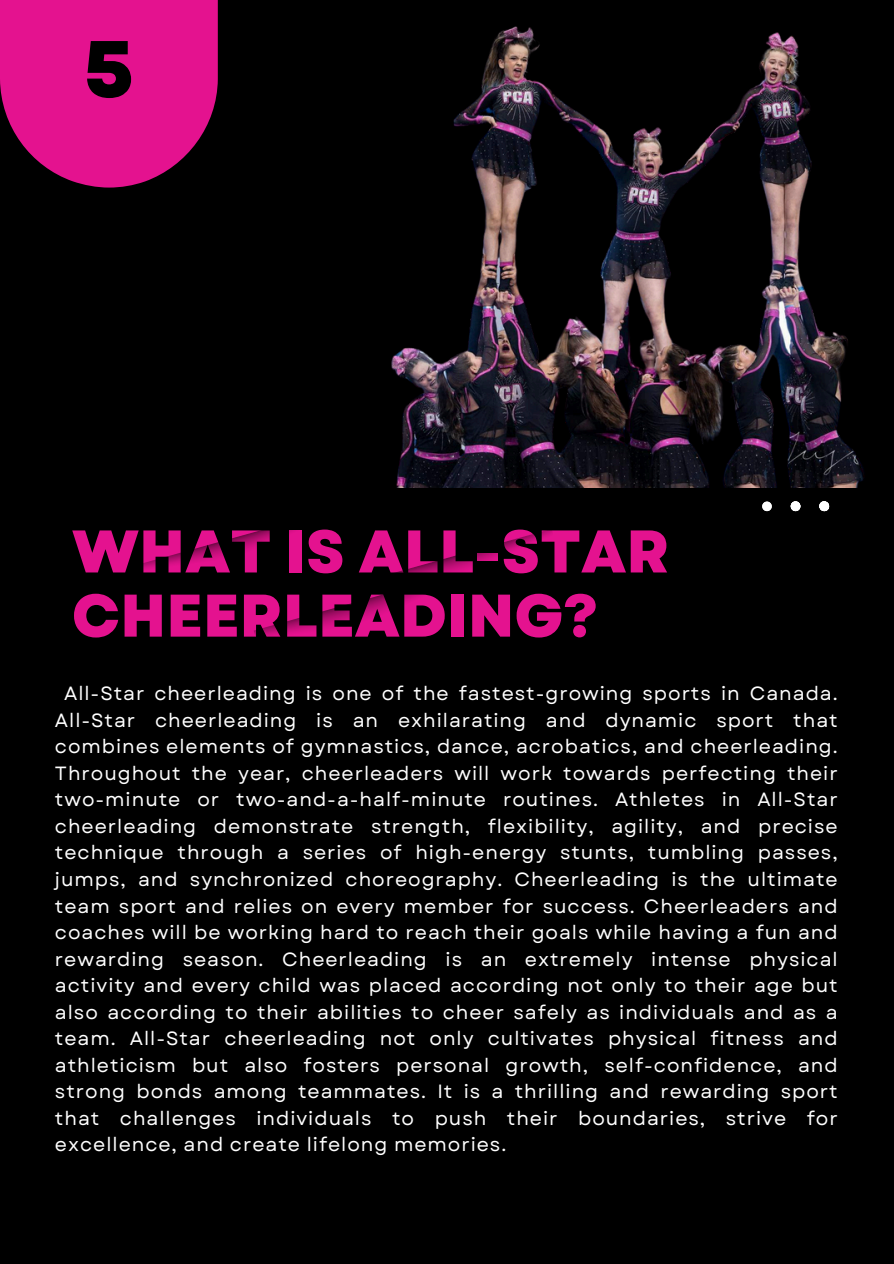
<style>
.page{position:relative;width:894px;height:1264px;background:#fff}
.page>*{position:absolute;margin:0;border:0;box-sizing:border-box;transform-origin:0 0}
.t1{font:800 79.65px "Garet";color:#000}
.t2{font:800 60px/64.2px "Garet";color:#e4128f}
.t3{font:19.2px/26.5px "Garet";letter-spacing:.05em;color:#fff;text-align:justify}
</style>
<div class="page">
<div style="left:0;top:0;width:893px;height:1263px;background:#000"></div>
<svg style="left:762px;top:501px;width:9px;height:10px"></svg>
<svg style="left:790px;top:501px;width:10px;height:10px"></svg>
<svg style="left:819px;top:501px;width:9px;height:10px"></svg>
<svg style="left:0;top:0;width:218px;height:187px;background:#c70f7d"></svg>
<img style="left:391px;top:26px;width:473px;height:462px">
<p class="t1" style="left:84px;top:12px;width:52px">5</p>
<p class="t2" style="left:72px;top:519px;width:599px">WHAT IS ALL-STAR<br>CHEERLEADING?</p>
<p class="t3" style="left:55px;top:680px;width:784px;text-indent:9px">All-Star cheerleading is one of the fastest-growing sports in Canada.<br>All-Star cheerleading is an exhilarating and dynamic sport that combines elements of gymnastics, dance, acrobatics, and cheerleading.<br>Throughout the year, cheerleaders will work towards perfecting their two-minute or two-and-a-half-minute routines. Athletes in All-Star cheerleading demonstrate strength, flexibility, agility, and precise technique through a series of high-energy stunts, tumbling passes, jumps, and synchronized choreography. Cheerleading is the ultimate team sport and relies on every member for success. Cheerleaders and coaches will be working hard to reach their goals while having a fun and rewarding season. Cheerleading is an extremely intense physical activity and every child was placed according not only to their age but also according to their abilities to cheer safely as individuals and as a team. All-Star cheerleading not only cultivates physical fitness and athleticism but also fosters personal growth, self-confidence, and strong bonds among teammates. It is a thrilling and rewarding sport that challenges individuals to push their boundaries, strive for excellence, and create lifelong memories.</p>
</div>
